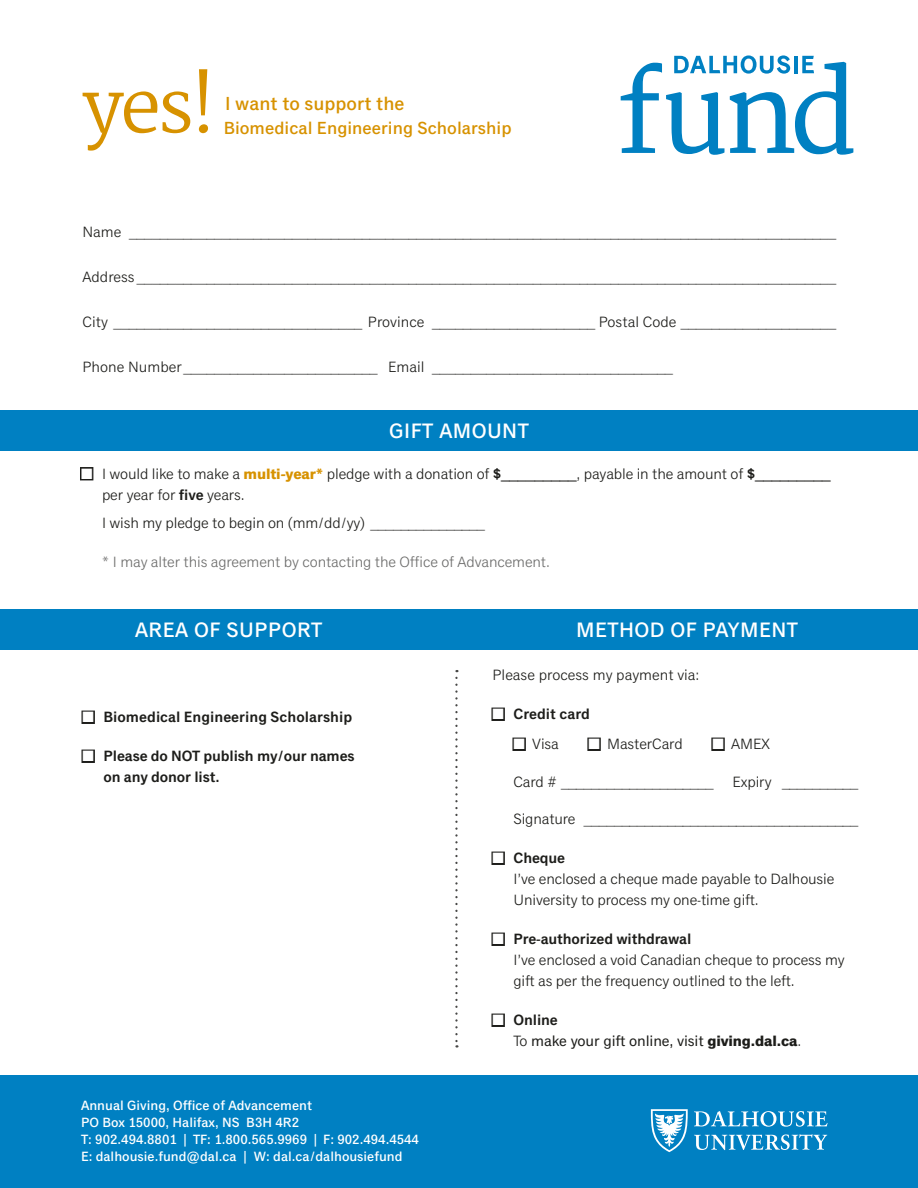
<style>
.page{position:relative;width:918px;height:1188px;background:#fff}
.page>*{position:absolute;margin:0;border:0;box-sizing:border-box;transform-origin:0 0}
.t1{font:72.6px "Martel";color:#d79200}
.t2{font:500 21px "Classic Grotesque Std";letter-spacing:.02em;color:#fff}
.t3{font:500 19.05px "Classic Grotesque Std";color:#d79200}
.t4{font:500 17.7px "Classic Grotesque Std";color:#d79200}
.Body_First{font:15px/21px "Classic Grotesque Std";letter-spacing:-.01em;color:#1d1d1a}
.Body_First-2{font:600 15px/21px "Classic Grotesque Std";letter-spacing:-.01em;color:#1d1d1a}
.Body_First-3{font:15px "Classic Grotesque Std";letter-spacing:-.01em;color:#6d6d6c}
.Body_First-4{font:15px "Classic Grotesque Std";letter-spacing:-.01em;color:#1d1d1a}
.t5{font:500 13.5px "Classic Grotesque Std";color:#fff}
.s1{color:#fff}
.s2{font-weight:700;color:#d79200}
.s3{font-weight:600}
.s4{font-style:inherit}
.s5{font-weight:700}
</style>
<div class="page">
<div style="left:0;top:1076px;width:918px;height:112px;background:#0080c2"></div>
<div style="left:0;top:411px;width:918px;height:40px;background:#0080c2"></div>
<div style="left:0;top:610px;width:918px;height:40px;background:#0080c2"></div>
<svg style="left:455px;top:678px;width:3px;height:370px"></svg>
<svg style="left:621px;top:55px;width:232px;height:100px"></svg>
<div style="left:491px;top:708px;width:14px;height:13px;border:3px solid #1d1d1a"></div>
<div style="left:512px;top:738px;width:14px;height:13px;border:3px solid #1d1d1a"></div>
<div style="left:587px;top:738px;width:14px;height:13px;border:3px solid #1d1d1a"></div>
<div style="left:711px;top:738px;width:14px;height:13px;border:3px solid #1d1d1a"></div>
<div style="left:491px;top:852px;width:14px;height:13px;border:3px solid #1d1d1a"></div>
<div style="left:491px;top:933px;width:14px;height:13px;border:3px solid #1d1d1a"></div>
<div style="left:491px;top:1014px;width:14px;height:13px;border:3px solid #1d1d1a"></div>
<div style="left:80px;top:467px;width:13px;height:13px;border:3px solid #1d1d1a"></div>
<div style="left:81px;top:711px;width:14px;height:13px;border:3px solid #1d1d1a"></div>
<div style="left:81px;top:750px;width:14px;height:13px;border:3px solid #1d1d1a"></div>
<svg style="left:651px;top:1109px;width:37px;height:43px"></svg>
<svg style="left:694px;top:1111px;width:134px;height:16px"></svg>
<svg style="left:694px;top:1134px;width:133px;height:16px"></svg>
<p class="t1" style="left:82px;top:65px;width:135px">yes!</p>
<p class="t3" style="left:225px;top:93px;width:181px">I want to support the</p>
<p class="t4" style="left:224px;top:117px;width:289px">Biomedical Engineering Scholarship</p>
<p class="Body_First" style="left:82px;top:221px;width:755px">Name ___________________________________________________________________________________________</p>
<p class="Body_First" style="left:82px;top:266px;width:755px">Address __________________________________________________________________________________________</p>
<p class="Body_First" style="left:82px;top:311px;width:755px">City ________________________________ Province _____________________ Postal Code ____________________</p>
<p class="Body_First" style="left:82px;top:356px;width:592px">Phone Number_________________________ Email _______________________________</p>
<p class="t2" style="left:389px;top:419px;width:141px">GIFT AMOUNT</p>
<p class="Body_First" style="left:102px;top:464px;width:730px;text-indent:-21px"><span class="s1">■</span> I would like to make a <span class="s2">multi-year*</span> pledge with a donation of <span class="s3">$_________</span>, payable in the amount of <span class="s3">$_________ </span>per year for <span class="s3">five</span> years.</p>
<p class="Body_First" style="left:102px;top:513px;width:385px">I wish my pledge to begin on (mm/dd/yy) _______________</p>
<p class="Body_First-3" style="left:102px;top:554px;width:449px">* I may alter this agreement by contacting the Office of Advancement.</p>
<p class="t2" style="left:135px;top:618px;width:189px">AREA OF SUPPORT</p>
<p class="t2" style="left:576px;top:618px;width:223px">METHOD OF PAYMENT</p>
<p class="Body_First-2" style="left:82px;top:708px;width:271px"><span class="s1">■</span> Biomedical Engineering Scholarship</p>
<p class="Body_First-2" style="left:104px;top:747px;width:253px;text-indent:-21px"><span class="s1">■</span> Please do NOT publish my/our names on any donor list.</p>
<p class="t5" style="left:81px;top:1098px;width:233px">Annual Giving, Office of Advancement</p>
<p class="t5" style="left:81px;top:1115px;width:220px">PO Box 15000, Halifax, NS B3H 4R2</p>
<p class="t5" style="left:81px;top:1132px;width:340px">T: 902.494.8801 | TF: 1.800.565.9969 | F: 902.494.4544</p>
<p class="t5" style="left:81px;top:1148px;width:323px">E: dalhousie.fund@dal.ca | W: dal.ca/dalhousiefund</p>
<p class="Body_First" style="left:492px;top:665px;width:209px">Please process my payment via:</p>
<p class="Body_First-2" style="left:492px;top:705px;width:99px"><span class="s1">■</span> Credit card</p>
<p class="Body_First" style="left:513px;top:734px;width:47px"><span class="s1">■</span> Visa</p>
<p class="Body_First" style="left:588px;top:734px;width:96px"><span class="s1">■</span> MasterCard</p>
<p class="Body_First" style="left:712px;top:734px;width:59px"><span class="s1">■</span> AMEX</p>
<p class="Body_First" style="left:513px;top:772px;width:202px">Card # ____________________</p>
<p class="Body_First" style="left:733px;top:772px;width:127px">Expiry __________</p>
<p class="Body_First" style="left:513px;top:809px;width:346px">Signature ____________________________________</p>
<p class="Body_First-2" style="left:492px;top:849px;width:74px"><span class="s1">■</span> Cheque</p>
<p class="Body_First" style="left:513px;top:869px;width:322px">I’ve enclosed a cheque made payable to Dalhousie<br>University to process my one-time gift.</p>
<p class="Body_First-2" style="left:492px;top:930px;width:200px"><span class="s1">■</span> Pre-authorized withdrawal</p>
<p class="Body_First" style="left:513px;top:950px;width:333px">I’ve enclosed a void Canadian cheque to process my gift as per the frequency outlined to the left.</p>
<p class="Body_First-2" style="left:492px;top:1011px;width:67px"><span class="s1">■</span> Online</p>
<p class="Body_First-4" style="left:513px;top:1033px;width:289px"><span class="s4">To</span> make your gift online, visit <span class="s5">giving.dal.ca</span><span class="s4">.</span></p>
</div>
